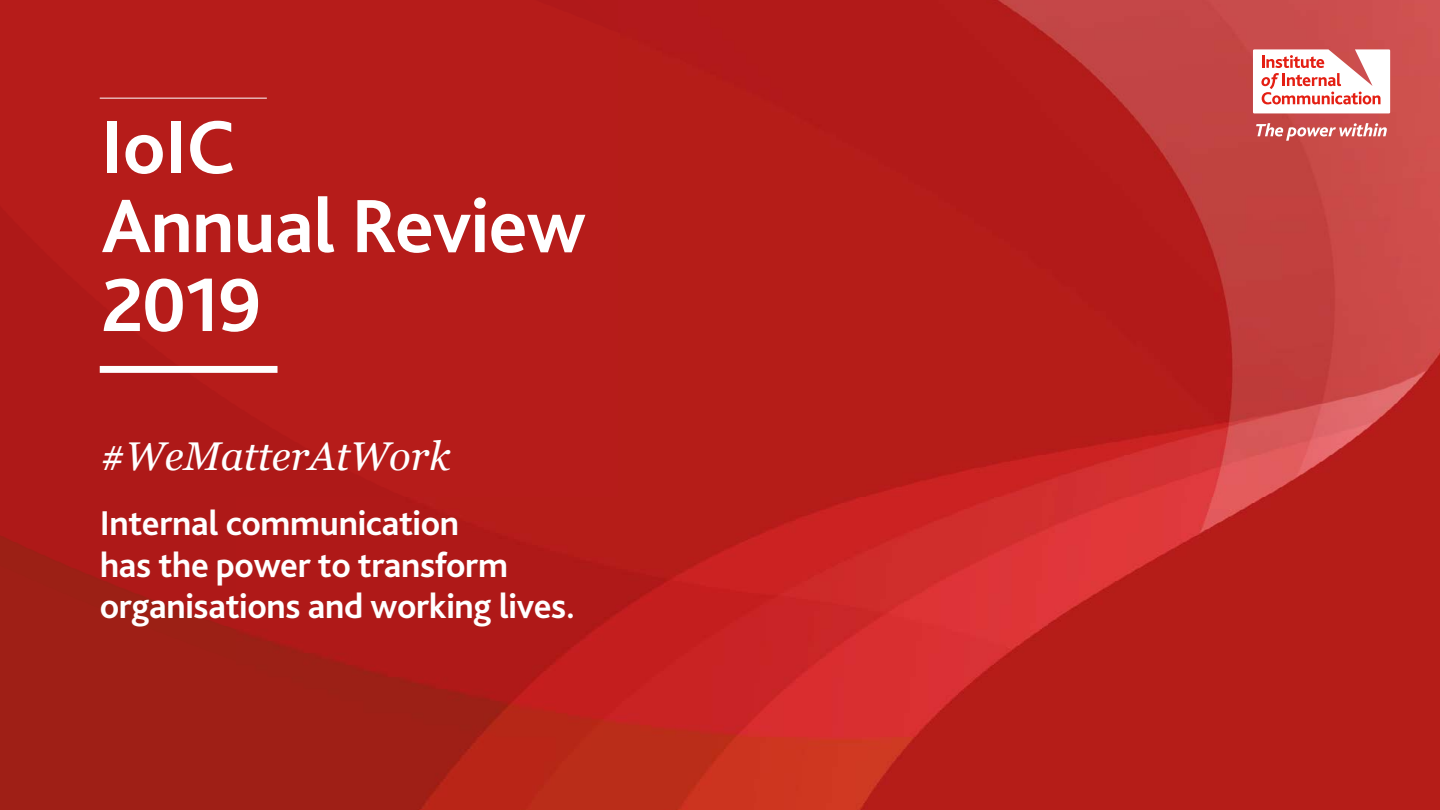
<style>
.page{position:relative;width:1440px;height:810px;background:#fff}
.page>*{position:absolute;margin:0;border:0;box-sizing:border-box;transform-origin:0 0}
.t1{font:700 78.9px/78.9px "Bliss Pro";letter-spacing:-.01em;color:#fff}
.t2{font:italic 40.12px "Georgia";color:#fff}
.t3{font:700 36px/41.5px "Bliss Pro";letter-spacing:-.01em;color:#fff}
</style>
<div class="page">
<img style="left:1238px;top:0;width:202px;height:497px">
<img style="left:617px;top:0;width:621px;height:497px">
<div style="left:0;top:0;width:617px;height:497px;background:#b61c1a"></div>
<img style="left:1047px;top:497px;width:393px;height:313px">
<img style="left:235px;top:497px;width:812px;height:313px">
<img style="left:0;top:497px;width:235px;height:313px">
<div style="left:100px;top:366px;width:178px;height:7px;background:#fff"></div>
<hr style="left:100px;top:98px;width:167px;height:1px;background:#fff">
<svg style="left:1256px;top:123px;width:131px;height:18px"></svg>
<svg style="left:1253px;top:49px;width:137px;height:64px"></svg>
<h1 class="t1" style="left:101px;top:106px;width:486px">IoIC<br>Annual Review<br>2019</h1>
<p class="t2" style="left:100px;top:427px;width:352px">#WeMatterAtWork</p>
<p class="t3" style="left:100px;top:502px;width:477px">Internal communication<br>has the power to transform organisations and working lives.</p>
</div>
